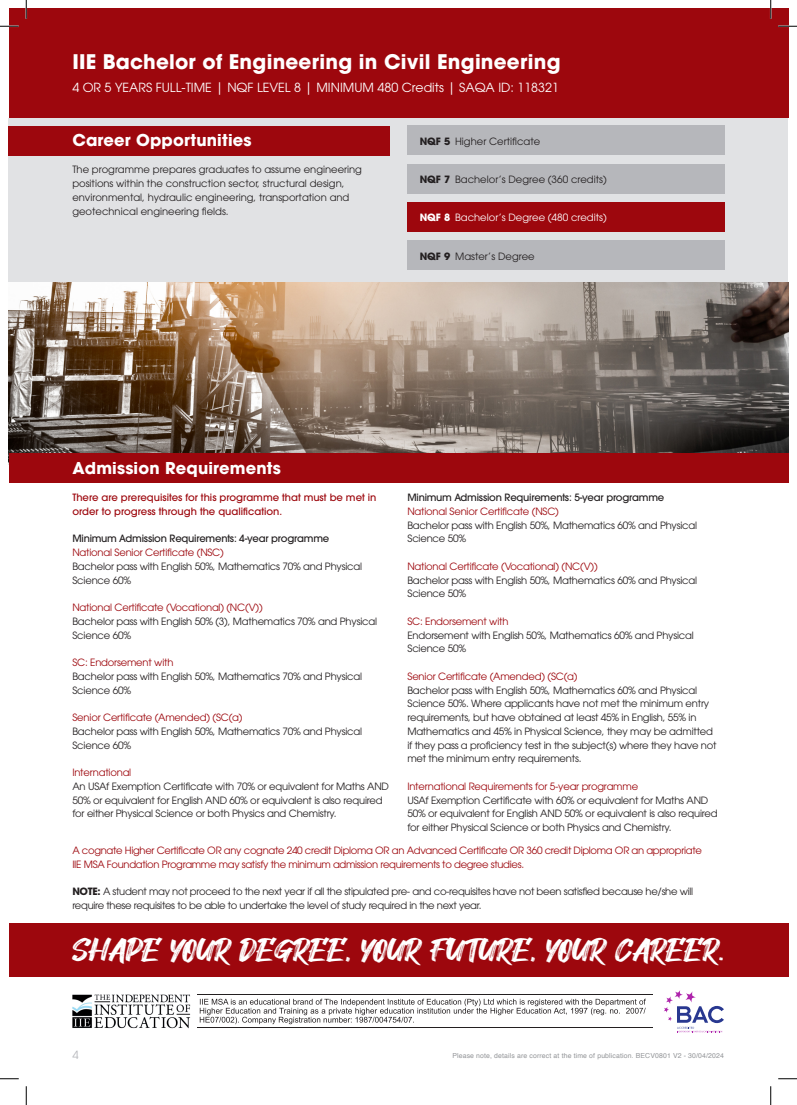
<style>
.page{position:relative;width:797px;height:1105px;background:#fff}
.page>*{position:absolute;margin:0;border:0;box-sizing:border-box;transform-origin:0 0}
.t1{font:31.75px "Hey August";color:#fff}
.t2{font:700 20px "ITC Avant Garde Pro";letter-spacing:.01em;color:#fff}
.NS_Body{font:700 16.25px "ITC Avant Garde Pro";letter-spacing:.01em;color:#fff}
.BODY{font:700 16.25px "ITC Avant Garde Pro";letter-spacing:.01em;color:#fff}
.t3{font:12.5px "ITC Avant Garde Pro";color:#fff}
.t4{font:11.25px "ITC Avant Garde Pro";color:#b6b7bb}
.NS_Body-2{font:10px/13.8px "ITC Avant Garde Pro";letter-spacing:-.02em;color:#231f20}
.NS_Body-3{font:10px "ITC Avant Garde Pro";letter-spacing:-.025em;color:#9d070d}
.NS_Body-4{font:10px/13.8px "ITC Avant Garde Pro";color:#231f20}
.NS_Body-5{font:500 10px/13.8px "ITC Avant Garde Pro";color:#9d070d}
.NS_Body-6{font:500 10px "ITC Avant Garde Pro";letter-spacing:-.02em;color:#231f20}
.NS_Body-7{font:10px "ITC Avant Garde Pro";color:#fff}
.t5{font:6.88px "Helvetica";letter-spacing:.02em;color:#939598}
.s1{font-weight:700}
.s2{color:#9d070d}
</style>
<div class="page">
<div style="left:9px;top:9px;width:779px;height:109px;background:#9d070d"></div>
<div style="left:9px;top:923px;width:779px;height:53px;background:#9d070d"></div>
<img style="left:72px;top:994px;width:119px;height:35px">
<hr style="left:198px;top:994px;width:455px;height:1px;background:#231f20">
<hr style="left:198px;top:1027px;width:455px;height:1px;background:#231f20">
<svg style="left:200px;top:999px;width:446px;height:25px"></svg>
<svg style="left:664px;top:990px;width:60px;height:42px"></svg>
<div style="left:9px;top:118px;width:779px;height:165px;background:#e1e2e4"></div>
<div style="left:407px;top:126px;width:317px;height:29px;background:#b6b7bb"></div>
<div style="left:407px;top:164px;width:317px;height:29px;background:#b6b7bb"></div>
<div style="left:407px;top:202px;width:317px;height:29px;background:#9d070d"></div>
<div style="left:407px;top:240px;width:317px;height:30px;background:#b6b7bb"></div>
<div style="left:9px;top:127px;width:380px;height:29px;background:#9d070d"></div>
<img style="left:9px;top:283px;width:779px;height:171px">
<div style="left:9px;top:454px;width:779px;height:29px;background:#9d070d"></div>
<svg style="left:0;top:25px;width:19px;height:2px"></svg>
<svg style="left:778px;top:25px;width:19px;height:2px"></svg>
<svg style="left:0;top:1078px;width:19px;height:1px"></svg>
<svg style="left:778px;top:1078px;width:19px;height:1px"></svg>
<svg style="left:25px;top:0;width:2px;height:19px"></svg>
<svg style="left:25px;top:1086px;width:2px;height:19px"></svg>
<svg style="left:770px;top:0;width:1px;height:19px"></svg>
<svg style="left:770px;top:1086px;width:1px;height:19px"></svg>
<h2 class="t2" style="left:72px;top:49px;width:489px">IIE Bachelor of Engineering in Civil Engineering</h2>
<p class="t3" style="left:72px;top:80px;width:488px">4 OR 5 YEARS FULL-TIME | NQF LEVEL 8 | MINIMUM 480 Credits | SAQA ID: 118321</p>
<p class="BODY" style="left:72px;top:129px;width:181px">Career Opportunities</p>
<p class="NS_Body-4" style="left:72px;top:163px;width:291px">The programme prepares graduates to assume engineering positions within the construction sector, structural design, environmental, hydraulic engineering, transportation and geotechnical engineering fields.</p>
<p class="NS_Body-4" style="left:419px;top:134px;width:122px"><span class="s1">NQF 5</span> Higher Certificate</p>
<p class="NS_Body-4" style="left:419px;top:173px;width:188px"><span class="s1">NQF 7</span> Bachelor’s Degree (360 credits)</p>
<p class="NS_Body-7" style="left:419px;top:211px;width:188px"><span class="s1">NQF 8</span> Bachelor’s Degree (480 credits)</p>
<p class="NS_Body-4" style="left:419px;top:249px;width:116px"><span class="s1">NQF 9</span> Master’s Degree</p>
<p class="NS_Body" style="left:72px;top:457px;width:210px">Admission Requirements</p>
<p class="NS_Body-5" style="left:72px;top:491px;width:305px">There are prerequisites for this programme that must be met in order to progress through the qualification.</p>
<p class="NS_Body-6" style="left:72px;top:532px;width:258px">Minimum Admission Requirements: 4-year programme</p>
<p class="NS_Body-3" style="left:72px;top:546px;width:153px">National Senior Certificate (NSC)</p>
<p class="NS_Body-2" style="left:72px;top:559px;width:291px">Bachelor pass with English 50%, Mathematics 70% and Physical<br>Science 60%</p>
<p class="NS_Body-3" style="left:72px;top:601px;width:192px">National Certificate (Vocational) (NC(V))</p>
<p class="NS_Body-2" style="left:72px;top:614px;width:306px">Bachelor pass with English 50% (3), Mathematics 70% and Physical<br>Science 60%</p>
<p class="NS_Body-3" style="left:72px;top:656px;width:103px">SC: Endorsement with</p>
<p class="NS_Body-2" style="left:72px;top:669px;width:291px">Bachelor pass with English 50%, Mathematics 70% and Physical<br>Science 60%</p>
<p class="NS_Body-2" style="left:72px;top:710px;width:291px"><span class="s2">Senior Certificate (Amended) (SC(a)<br></span>Bachelor pass with English 50%, Mathematics 70% and Physical<br>Science 60%</p>
<p class="NS_Body-2" style="left:72px;top:765px;width:318px"><span class="s2">International<br></span>An USAf Exemption Certificate with 70% or equivalent for Maths AND 50% or equivalent for English AND 60% or equivalent is also required for either Physical Science or both Physics and Chemistry.</p>
<p class="NS_Body-6" style="left:407px;top:491px;width:258px">Minimum Admission Requirements: 5-year programme</p>
<p class="NS_Body-3" style="left:407px;top:505px;width:153px">National Senior Certificate (NSC)</p>
<p class="NS_Body-2" style="left:407px;top:518px;width:291px">Bachelor pass with English 50%, Mathematics 60% and Physical<br>Science 50%</p>
<p class="NS_Body-3" style="left:407px;top:560px;width:192px">National Certificate (Vocational) (NC(V))</p>
<p class="NS_Body-2" style="left:407px;top:573px;width:291px">Bachelor pass with English 50%, Mathematics 60% and Physical<br>Science 50%</p>
<p class="NS_Body-3" style="left:407px;top:615px;width:103px">SC: Endorsement with</p>
<p class="NS_Body-2" style="left:407px;top:628px;width:288px">Endorsement with English 50%, Mathematics 60% and Physical<br>Science 50%</p>
<p class="NS_Body-2" style="left:407px;top:669px;width:311px"><span class="s2">Senior Certificate (Amended) (SC(a)<br></span>Bachelor pass with English 50%, Mathematics 60% and Physical Science 50%. Where applicants have not met the minimum entry requirements, but have obtained at least 45% in English, 55% in Mathematics and 45% in Physical Science, they may be admitted if they pass a proficiency test in the subject(s) where they have not met the minimum entry requirements.</p>
<p class="NS_Body-3" style="left:407px;top:780px;width:232px">International Requirements for 5-year programme</p>
<p class="NS_Body-2" style="left:407px;top:793px;width:312px">USAf Exemption Certificate with 60% or equivalent for Maths AND<br>50% or equivalent for English AND 50% or equivalent is also required for either Physical Science or both Physics and Chemistry.</p>
<p class="NS_Body-3" style="left:72px;top:844px;width:631px">A cognate Higher Certificate OR any cognate 240 credit Diploma OR an Advanced Certificate OR 360 credit Diploma OR an appropriate</p>
<p class="NS_Body-3" style="left:72px;top:858px;width:453px">IIE MSA Foundation Programme may satisfy the minimum admission requirements to degree studies.</p>
<p class="NS_Body-2" style="left:72px;top:884px;width:622px"><span class="s1">NOTE:</span> A student may not proceed to the next year if all the stipulated pre- and co-requisites have not been satisfied because he/she will require these requisites to be able to undertake the level of study required in the next year.</p>
<p class="t1" style="left:72px;top:933px;width:653px">SHAPE YOUR DEGREE, YOUR FUTURE, YOUR CAREER.</p>
<p class="t4" style="left:72px;top:1047px;width:8px">4</p>
<p class="t5" style="left:452px;top:1050px;width:273px">Please note, details are correct at the time of publication. BECV0801 V2 - 30/04/2024</p>
</div>
